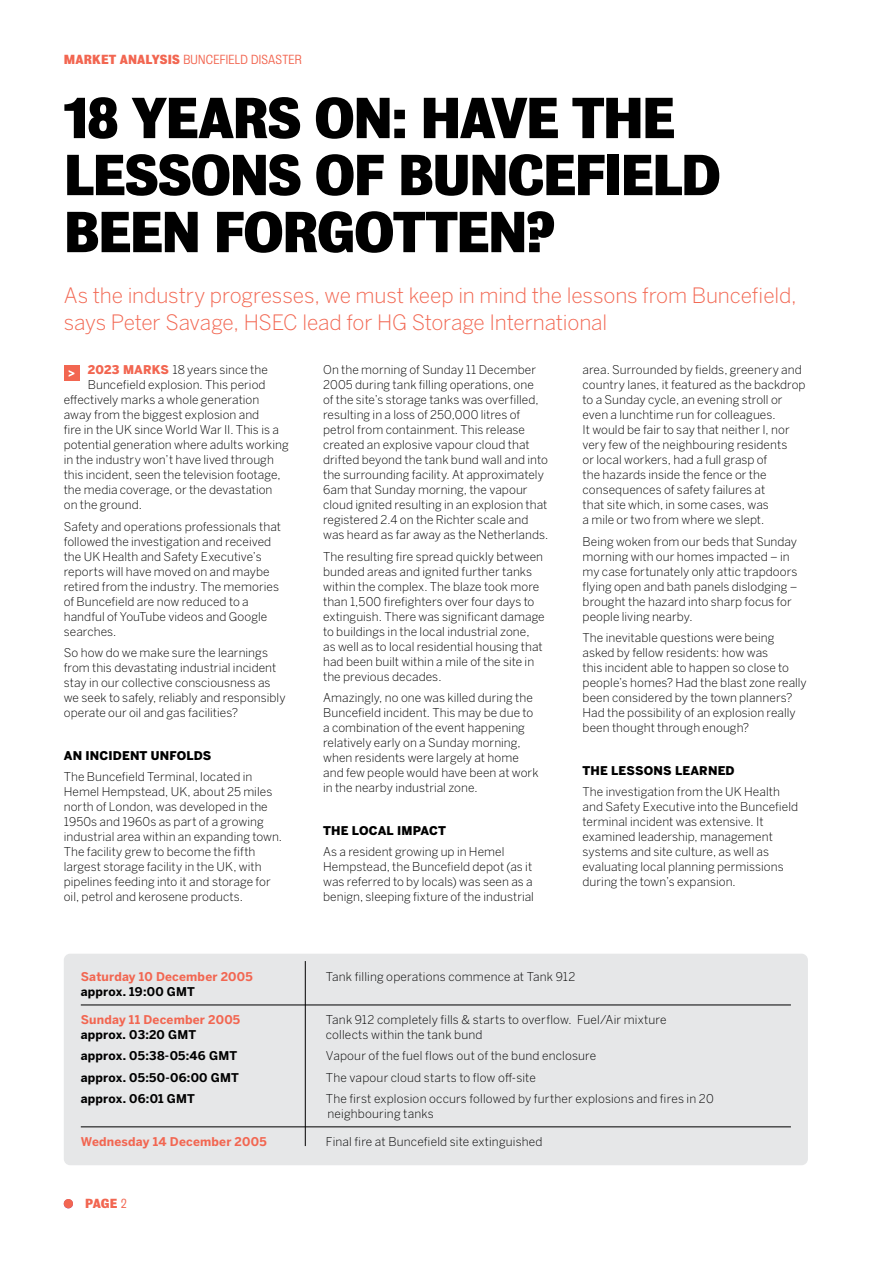
<style>
.page{position:relative;width:893px;height:1263px;background:#fff}
.page>*{position:absolute;margin:0;border:0;box-sizing:border-box;transform-origin:0 0}
.t1{font:700 52.5px/57px "Bureau Grot";letter-spacing:-.03em;color:#000}
.t2{font:300 21px/27px "Benton Sans";letter-spacing:-.005em;color:#f26651}
.t3{font:300 12px/15px "Benton Sans";letter-spacing:.005em;color:#000}
.t4{font:700 12px "Benton Sans";letter-spacing:.015em;color:#000}
.t5{font:700 12px "Benton Sans";letter-spacing:.015em;color:#f26651}
.t6{font:900 12px "Benton Sans";letter-spacing:.01em;color:#000}
.t7{font:300 12px "Bureau Grot";letter-spacing:.015em;color:#f26651}
.t8{font:700 12px "Bureau Grot";color:#f26651}
.s1{font-weight:700}
.s2{font-weight:900;color:#f26651}
.s3{font-weight:300}
</style>
<div class="page">
<div style="left:64px;top:366px;width:15px;height:15px;background:#f26651"></div>
<svg style="left:69px;top:370px;width:5px;height:7px"></svg>
<div style="left:64px;top:954px;width:744px;height:211px;background:#e6e7e8;border-radius:6px"></div>
<hr style="left:81px;top:1004px;width:710px;height:1px;background:#000">
<hr style="left:81px;top:1126px;width:710px;height:1px;background:#000">
<hr style="left:305px;top:961px;width:1px;height:185px;background:#000">
<div style="left:64px;top:1199px;width:9px;height:9px;background:#f26651;border-radius:50%"></div>
<p class="t7" style="left:64px;top:52px;width:240px"><span class="s1">MARKET ANALYSIS</span> BUNCEFIELD DISASTER</p>
<h1 class="t1" style="left:64px;top:90px;width:659px">18 YEARS ON: HAVE THE<br>LESSONS OF BUNCEFIELD<br>BEEN FORGOTTEN?</h1>
<h2 class="t2" style="left:64px;top:282px;width:735px">As the industry progresses, we must keep in mind the lessons from Buncefield, says Peter Savage, HSEC lead for HG Storage International</h2>
<p class="t3" style="left:88px;top:362px;width:182px"><span class="s2">2023 MARKS</span> 18 years since the</p>
<p class="t3" style="left:88px;top:377px;width:179px">Buncefield explosion. This period</p>
<p class="t3" style="left:64px;top:392px;width:197px">effectively marks a whole generation</p>
<p class="t3" style="left:64px;top:407px;width:197px">away from the biggest explosion and</p>
<p class="t3" style="left:64px;top:422px;width:217px">fire in the UK since World War II. This is a</p>
<p class="t3" style="left:64px;top:437px;width:227px">potential generation where adults working</p>
<p class="t3" style="left:64px;top:452px;width:212px">in the industry won’t have lived through</p>
<p class="t3" style="left:64px;top:467px;width:218px">this incident, seen the television footage,</p>
<p class="t3" style="left:64px;top:482px;width:210px">the media coverage, or the devastation</p>
<p class="t3" style="left:64px;top:497px;width:80px">on the ground.</p>
<p class="t3" style="left:64px;top:519px;width:219px">Safety and operations professionals that followed the investigation and received the UK Health and Safety Executive’s reports will have moved on and maybe retired from the industry. The memories of Buncefield are now reduced to a handful of YouTube videos and Google searches.</p>
<p class="t3" style="left:64px;top:645px;width:223px">So how do we make sure the learnings from this devastating industrial incident stay in our collective consciousness as we seek to safely, reliably and responsibly operate our oil and gas facilities?</p>
<p class="t6" style="left:64px;top:748px;width:149px">AN INCIDENT UNFOLDS</p>
<p class="t3" style="left:64px;top:769px;width:220px">The Buncefield Terminal, located in Hemel Hempstead, UK, about 25 miles north of London, was developed in the 1950s and 1960s as part of a growing industrial area within an expanding town.<br>The facility grew to become the fifth largest storage facility in the UK, with pipelines feeding into it and storage for oil, petrol and kerosene products.</p>
<p class="t3" style="left:323px;top:362px;width:227px">On the morning of Sunday 11 December 2005 during tank filling operations, one<br>of the site’s storage tanks was overfilled, resulting in a loss of 250,000 litres of petrol from containment. This release created an explosive vapour cloud that drifted beyond the tank bund wall and into the surrounding facility. At approximately 6am that Sunday morning, the vapour cloud ignited resulting in an explosion that registered 2.4 on the Richter scale and was heard as far away as the Netherlands.</p>
<p class="t3" style="left:323px;top:549px;width:223px">The resulting fire spread quickly between bunded areas and ignited further tanks within the complex. The blaze took more than 1,500 firefighters over four days to extinguish. There was significant damage to buildings in the local industrial zone, as well as to local residential housing that had been built within a mile of the site in the previous decades.</p>
<p class="t3" style="left:323px;top:690px;width:217px">Amazingly, no one was killed during the Buncefield incident. This may be due to a combination of the event happening relatively early on a Sunday morning, when residents were largely at home and few people would have been at work in the nearby industrial zone.</p>
<p class="t6" style="left:323px;top:823px;width:124px">THE LOCAL IMPACT</p>
<p class="t3" style="left:323px;top:844px;width:212px">As a resident growing up in Hemel Hempstead, the Buncefield depot (as it was referred to by locals) was seen as a benign, sleeping fixture of the industrial</p>
<p class="t3" style="left:583px;top:362px;width:225px">area. Surrounded by fields, greenery and country lanes, it featured as the backdrop to a Sunday cycle, an evening stroll or even a lunchtime run for colleagues.<br>It would be fair to say that neither I, nor very few of the neighbouring residents<br>or local workers, had a full grasp of<br>the hazards inside the fence or the consequences of safety failures at<br>that site which, in some cases, was<br>a mile or two from where we slept.</p>
<p class="t3" style="left:583px;top:534px;width:216px">Being woken from our beds that Sunday morning with our homes impacted – in my case fortunately only attic trapdoors flying open and bath panels dislodging – brought the hazard into sharp focus for people living nearby.</p>
<p class="t3" style="left:583px;top:630px;width:226px">The inevitable questions were being asked by fellow residents: how was<br>this incident able to happen so close to people’s homes? Had the blast zone really been considered by the town planners?<br>Had the possibility of an explosion really been thought through enough?</p>
<p class="t6" style="left:583px;top:763px;width:154px">THE LESSONS LEARNED</p>
<p class="t3" style="left:583px;top:784px;width:217px">The investigation from the UK Health and Safety Executive into the Buncefield terminal incident was extensive. It examined leadership, management systems and site culture, as well as evaluating local planning permissions during the town’s expansion.</p>
<p class="t5" style="left:81px;top:969px;width:173px">Saturday 10 December 2005</p>
<p class="t3" style="left:326px;top:969px;width:251px">Tank filling operations commence at Tank 912</p>
<p class="t4" style="left:81px;top:984px;width:116px">approx. 19:00 GMT</p>
<p class="t5" style="left:81px;top:1012px;width:161px">Sunday 11 December 2005</p>
<p class="t3" style="left:326px;top:1012px;width:342px">Tank 912 completely fills &amp; starts to overflow. Fuel/Air mixture</p>
<p class="t4" style="left:81px;top:1027px;width:117px">approx. 03:20 GMT</p>
<p class="t3" style="left:326px;top:1027px;width:158px">collects within the tank bund</p>
<p class="t4" style="left:81px;top:1049px;width:158px">approx. 05:38-05:46 GMT</p>
<p class="t3" style="left:326px;top:1048px;width:272px">Vapour of the fuel flows out of the bund enclosure</p>
<p class="t4" style="left:81px;top:1070px;width:160px">approx. 05:50-06:00 GMT</p>
<p class="t3" style="left:326px;top:1069px;width:211px">The vapour cloud starts to flow off-site</p>
<p class="t4" style="left:81px;top:1091px;width:116px">approx. 06:01 GMT</p>
<p class="t3" style="left:326px;top:1091px;width:389px">The first explosion occurs followed by further explosions and fires in 20 neighbouring tanks</p>
<p class="t5" style="left:81px;top:1134px;width:187px">Wednesday 14 December 2005</p>
<p class="t3" style="left:326px;top:1134px;width:218px">Final fire at Buncefield site extinguished</p>
<p class="t8" style="left:85px;top:1196px;width:43px">PAGE <span class="s3">2</span></p>
</div>
